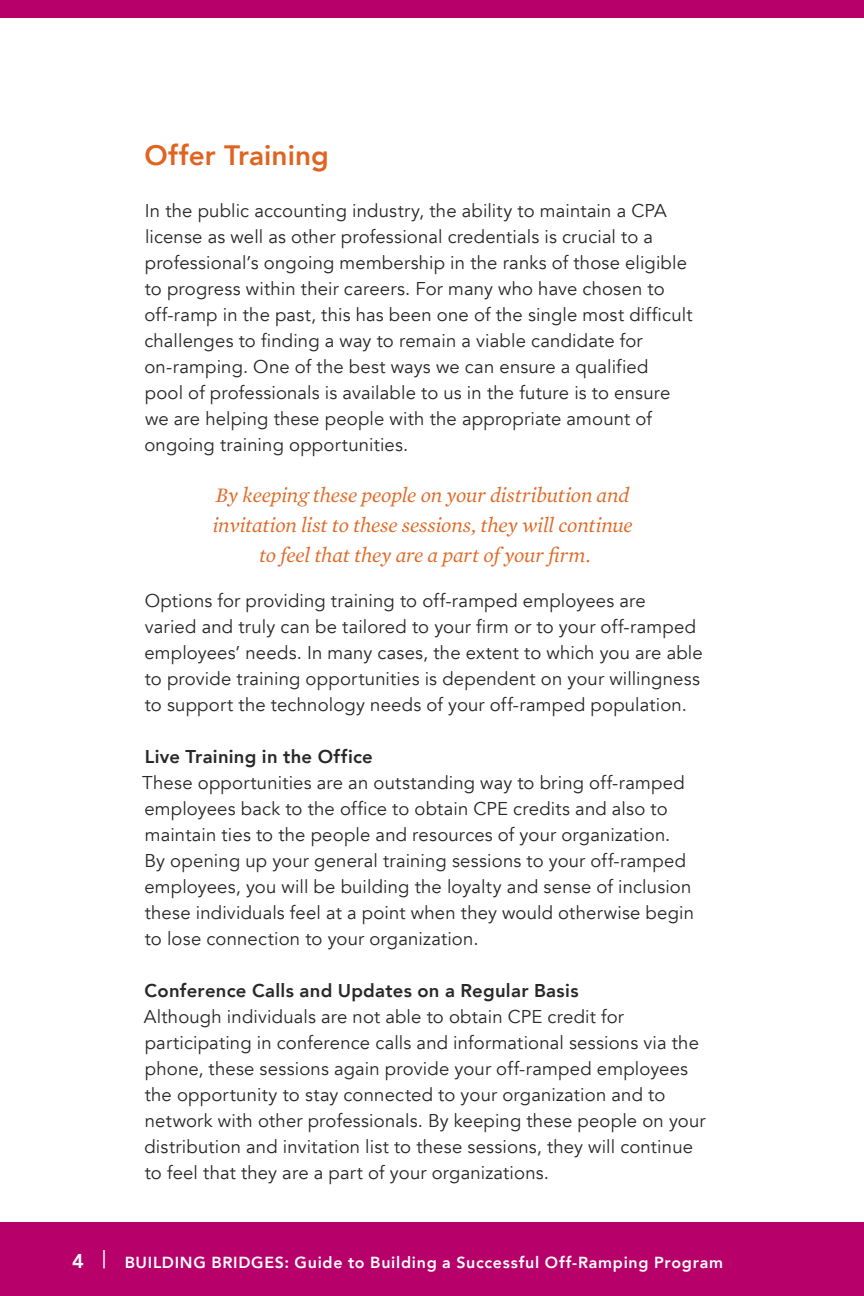
<style>
.page{position:relative;width:864px;height:1296px;background:#fff}
.page>*{position:absolute;margin:0;border:0;box-sizing:border-box;transform-origin:0 0}
.t1{font:800 28px "Avenir LT Com";letter-spacing:.005em;color:#df6420}
.t2{font:italic 21px/30px "Mercury Text G1";letter-spacing:-.01em;color:#e06b27;text-align:center}
.t3{font:18.4px/26px "Avenir LT Com";letter-spacing:.01em;color:#292829}
.t4{font:800 18.4px "Avenir LT Com";letter-spacing:.015em;color:#292829}
.t5{font:800 16px "Avenir LT Com";letter-spacing:.045em;color:#fff}
.s1{font-size:20px}
.s2{font-weight:400;font-size:24px}
</style>
<div class="page">
<div style="left:0;top:1222px;width:864px;height:74px;background:#b7006a"></div>
<div style="left:0;top:0;width:864px;height:18px;background:#b7006a"></div>
<h1 class="t1" style="left:144px;top:139px;width:186px">Offer Training</h1>
<p class="t3" style="left:144px;top:198px;width:550px">In the public accounting industry, the ability to maintain a CPA license as well as other professional credentials is crucial to a professional’s ongoing membership in the ranks of those eligible to progress within their careers. For many who have chosen to off-ramp in the past, this has been one of the single most difficult challenges to finding a way to remain a viable candidate for on-ramping. One of the best ways we can ensure a qualified<br>pool of professionals is available to us in the future is to ensure we are helping these people with the appropriate amount of ongoing training opportunities.</p>
<p class="t2" style="left:213px;top:479px;width:422px">By keeping these people on your distribution and invitation list to these sessions, they will continue to feel that they are a part of your firm.</p>
<p class="t3" style="left:144px;top:588px;width:560px">Options for providing training to off-ramped employees are<br>varied and truly can be tailored to your firm or to your off-ramped employees’ needs. In many cases, the extent to which you are able to provide training opportunities is dependent on your willingness to support the technology needs of your off-ramped population.</p>
<p class="t4" style="left:145px;top:746px;width:229px">Live Training in the Office</p>
<p class="t3" style="left:142px;top:770px;width:553px">These opportunities are an outstanding way to bring off-ramped employees back to the office to obtain CPE credits and also to maintain ties to the people and resources of your organization.<br>By opening up your general training sessions to your off-ramped employees, you will be building the loyalty and sense of inclusion these individuals feel at a point when they would otherwise begin to lose connection to your organization.</p>
<p class="t4" style="left:145px;top:980px;width:436px">Conference Calls and Updates on a Regular Basis</p>
<p class="t3" style="left:144px;top:1004px;width:563px">Although individuals are not able to obtain CPE credit for participating in conference calls and informational sessions via the phone, these sessions again provide your off-ramped employees the opportunity to stay connected to your organization and to network with other professionals. By keeping these people on your distribution and invitation list to these sessions, they will continue to feel that they are a part of your organizations.</p>
<p class="t5" style="left:72px;top:1253px;width:85px"><span class="s1">4</span> <span class="s2">|</span> Buildi</p>
<p class="t5" style="left:180px;top:1253px;width:53px">ng Brid</p>
<p class="t5" style="left:251px;top:1253px;width:473px">ges: Guide to Building a Successful Off-Ramping Program</p>
</div>
